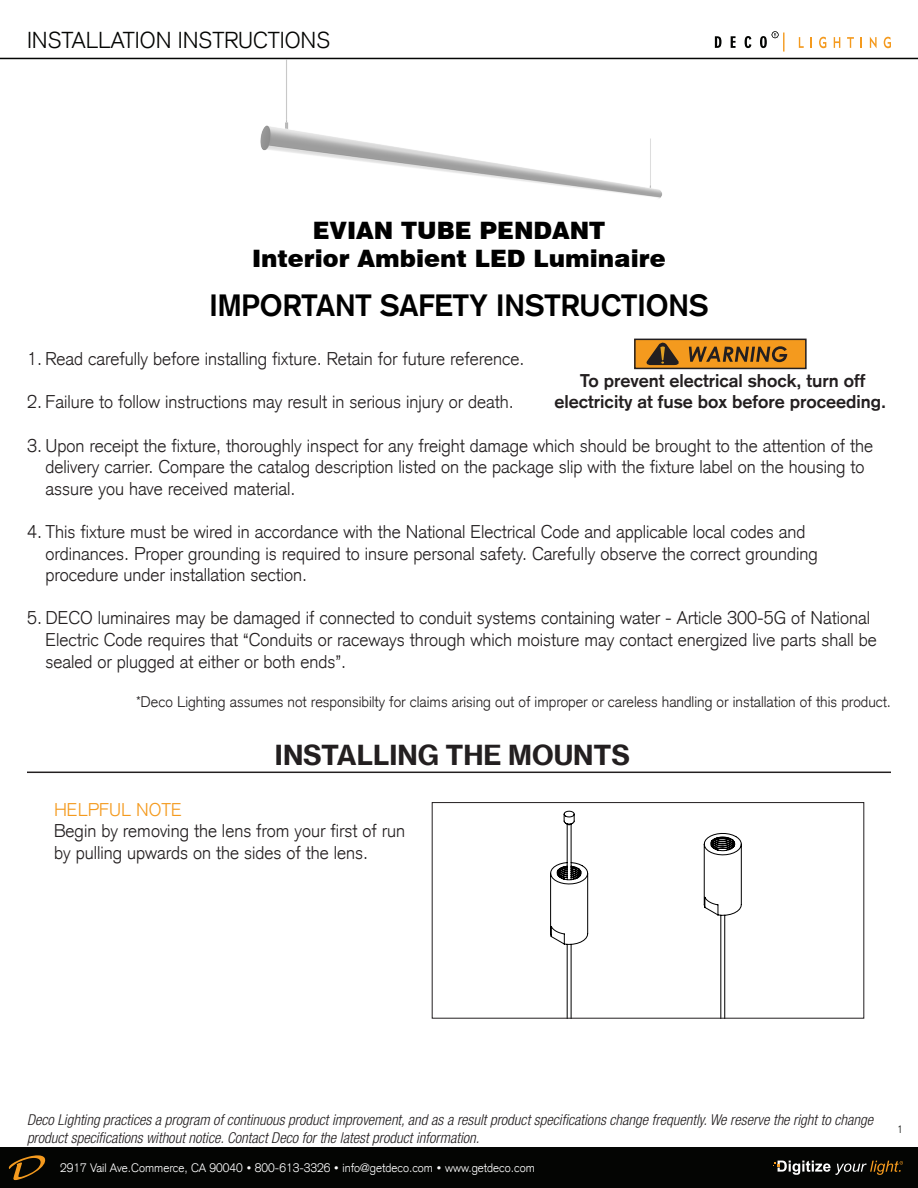
<style>
.page{position:relative;width:918px;height:1188px;background:#fff}
.page>*{position:absolute;margin:0;border:0;box-sizing:border-box;transform-origin:0 0}
.t1{font:700 30px "Akzidenz Grotesk";color:#000}
.t2{font:27px "N Haas Grotesk TX Pro 75 Bd";color:#231f20}
.t3{font:900 24px/28.8px "Swiss 721 BT";color:#000;text-align:center}
.t4{font:300 22.5px "Akzidenz Grotesk CE";color:#040503}
.t5{font:300 18px/21.6px "Akzidenz Grotesk CE";color:#231f20}
.t6{font:700 18px/21.6px "Akzidenz Grotesk";color:#231f20;text-align:center}
.t7{font:300 18px "Akzidenz Grotesk CE";color:#f49a1e}
.t8{font:italic 300 condensed 15px/18px "Helvetica Neue LT Com";color:#231f20}
.t9{font:300 15px "Akzidenz Grotesk CE";color:#231f20}
.t10{font:300 12px "Akzidenz Grotesk CE";color:#fff}
.t11{font:300 10.5px "Akzidenz Grotesk CE";color:#040503}
.s1{font-size:9px}
</style>
<div class="page">
<div style="left:0;top:1148px;width:918px;height:40px;background:#040503"></div>
<svg style="left:9px;top:1155px;width:37px;height:25px"></svg>
<svg style="left:773px;top:1161px;width:130px;height:14px"></svg>
<hr style="left:0;top:58px;width:918px;height:1px;background:#040503">
<svg style="left:715px;top:36px;width:7px;height:12px"></svg>
<svg style="left:731px;top:36px;width:5px;height:12px"></svg>
<svg style="left:745px;top:36px;width:6px;height:12px"></svg>
<svg style="left:799px;top:37px;width:5px;height:11px"></svg>
<svg style="left:810px;top:37px;width:2px;height:11px"></svg>
<svg style="left:819px;top:37px;width:7px;height:11px"></svg>
<svg style="left:834px;top:37px;width:6px;height:11px"></svg>
<svg style="left:847px;top:37px;width:7px;height:11px"></svg>
<svg style="left:870px;top:37px;width:7px;height:11px"></svg>
<svg style="left:884px;top:37px;width:7px;height:11px"></svg>
<svg style="left:760px;top:31px;width:25px;height:21px"></svg>
<img style="left:240px;top:59px;width:432px;height:140px">
<svg style="left:550px;top:811px;width:38px;height:205px"></svg>
<svg style="left:704px;top:833px;width:38px;height:183px"></svg>
<div style="left:432px;top:802px;width:432px;height:216px;border:1px solid #231f20"></div>
<div style="left:635px;top:339px;width:171px;height:29px;background:#f49a1e"></div>
<div style="left:634px;top:339px;width:173px;height:30px;border:2px solid #231f20"></div>
<svg style="left:646px;top:342px;width:33px;height:24px"></svg>
<svg style="left:689px;top:346px;width:98px;height:16px"></svg>
<hr style="left:27px;top:772px;width:864px;height:1px;background:#231f20">
<p class="t4" style="left:27px;top:25px;width:305px">INSTALLATION INSTRUCTIONS</p>
<h3 class="t3" style="left:252px;top:215px;width:415px">EVIAN TUBE PENDANT<br>Interior Ambient LED Luminaire</h3>
<p class="t1" style="left:209px;top:287px;width:501px">IMPORTANT SAFETY INSTRUCTIONS</p>
<p class="t5" style="left:27px;top:348px;width:499px">1. Read carefully before installing fixture. Retain for future reference.</p>
<p class="t5" style="left:27px;top:391px;width:488px">2. Failure to follow instructions may result in serious injury or death.</p>
<p class="t5" style="left:27px;top:434px;width:848px">3. Upon receipt the fixture, thoroughly inspect for any freight damage which should be brought to the attention of the</p>
<p class="t6" style="left:555px;top:370px;width:333px">To prevent electrical shock, turn off electricity at fuse box before proceeding.</p>
<p class="t5" style="left:45px;top:456px;width:821px">delivery carrier. Compare the catalog description listed on the package slip with the fixture label on the housing to assure you have received material.</p>
<p class="t5" style="left:27px;top:521px;width:780px">4. This fixture must be wired in accordance with the National Electrical Code and applicable local codes and</p>
<p class="t5" style="left:45px;top:542px;width:774px">ordinances. Proper grounding is required to insure personal safety. Carefully observe the correct grounding procedure under installation section.</p>
<p class="t5" style="left:27px;top:607px;width:845px">5. DECO luminaires may be damaged if connected to conduit systems containing water - Article 300-5G of National</p>
<p class="t5" style="left:45px;top:629px;width:833px">Electric Code requires that “Conduits or raceways through which moisture may contact energized live parts shall be sealed or plugged at either or both ends”.</p>
<p class="t9" style="left:136px;top:692px;width:756px">*Deco Lighting assumes not responsibilty for claims arising out of improper or careless handling or installation of this product.</p>
<p class="t2" style="left:275px;top:738px;width:357px">INSTALLING THE MOUNTS</p>
<p class="t7" style="left:54px;top:798px;width:129px">HELPFUL NOTE</p>
<p class="t5" style="left:54px;top:820px;width:353px">Begin by removing the lens from your first of run by pulling upwards on the sides of the lens.</p>
<p class="t8" style="left:27px;top:1111px;width:848px">Deco Lighting practices a program of continuous product improvement, and as a result product specifications change frequently. We reserve the right to change product specifications without notice. Contact Deco for the latest product information.</p>
<p class="t10" style="left:60px;top:1160px;width:476px">2917 Vail Ave.Commerce, CA 90040 <span class="s1">•</span> 800-613-3326 <span class="s1">•</span> info@getdeco.com <span class="s1">•</span> www.getdeco.com</p>
<p class="t11" style="left:897px;top:1122px;width:7px">1</p>
</div>
